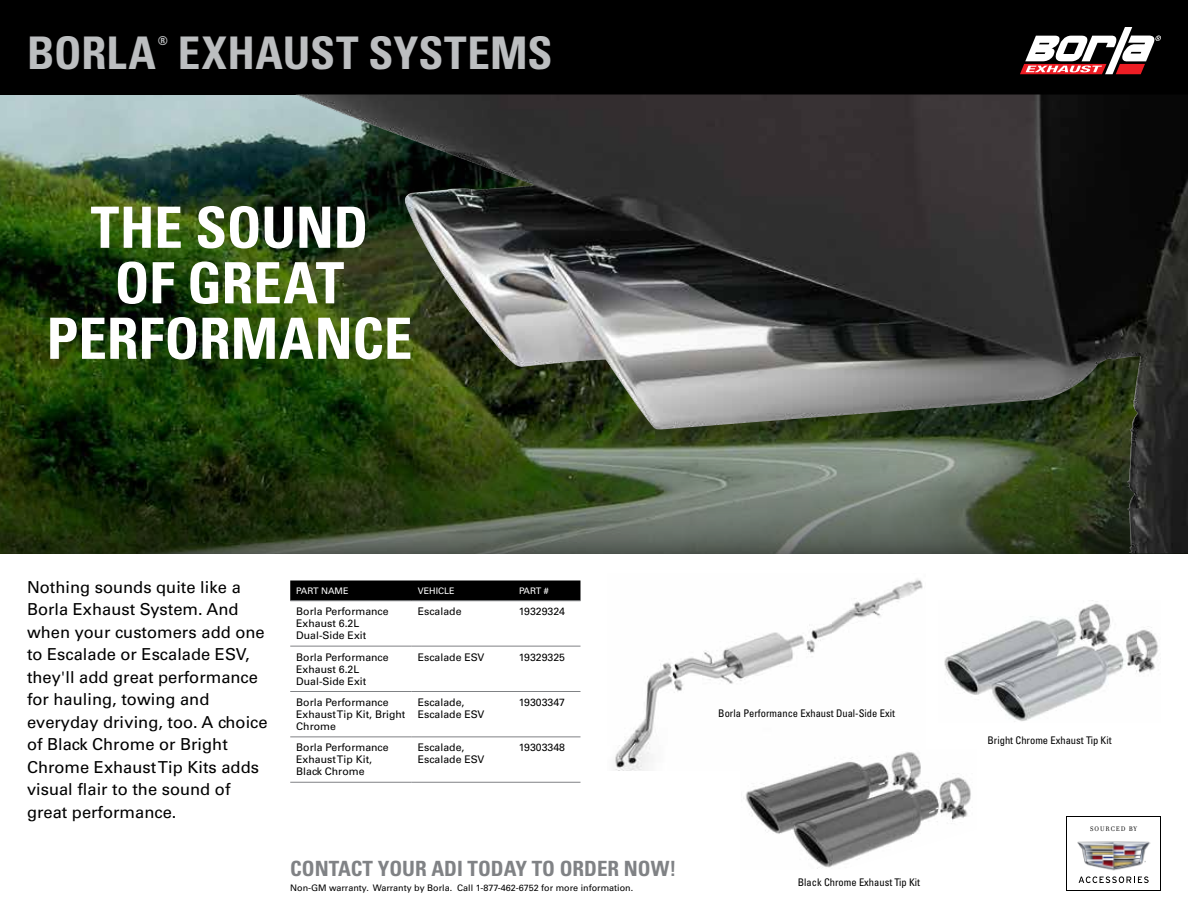
<style>
.page{position:relative;width:1188px;height:918px;background:#fff}
.page>*{position:absolute;margin:0;border:0;box-sizing:border-box;transform-origin:0 0}
.t1{font:700 condensed 57px/55.5px "Univers";color:#fff;text-align:center}
.t2{font:700 condensed 45px "Univers";color:#bcbec0}
.t3{font:700 condensed 21px "Univers";color:#808285}
.t4{font:16.5px/22.5px "Univers";color:#000}
.t5{font:700 condensed 12.3px "Univers";color:#bcbec0}
.t6{font:10.5px/12px "Univers";color:#000}
.t7{font:condensed 10.5px "Univers";color:#000}
.t8{font:9px "Univers";color:#000}
.t9{font:9px "Univers";color:#fff}
.t10{font:7.2px "Filosofia OT";letter-spacing:.14em;color:#000}
</style>
<div class="page">
<img style="left:0;top:94px;width:295px;height:284px">
<div style="left:0;top:0;width:1188px;height:94px;background:#000"></div>
<svg style="left:0;top:378px;width:295px;height:176px;background:#172e07"></svg>
<img style="left:295px;top:94px;width:893px;height:460px">
<img style="left:615px;top:579px;width:308px;height:191px">
<img style="left:944px;top:603px;width:214px;height:119px">
<img style="left:741px;top:749px;width:230px;height:120px">
<div style="left:290px;top:580px;width:290px;height:20px;background:#000"></div>
<hr style="left:290px;top:600px;width:122px;height:1px;background:#808285">
<hr style="left:412px;top:600px;width:101px;height:1px;background:#808285">
<hr style="left:513px;top:600px;width:67px;height:1px;background:#808285">
<hr style="left:290px;top:646px;width:122px;height:1px;background:#808285">
<hr style="left:412px;top:646px;width:101px;height:1px;background:#808285">
<hr style="left:513px;top:646px;width:67px;height:1px;background:#808285">
<hr style="left:290px;top:691px;width:122px;height:1px;background:#808285">
<hr style="left:412px;top:691px;width:101px;height:1px;background:#808285">
<hr style="left:513px;top:691px;width:67px;height:1px;background:#808285">
<hr style="left:290px;top:736px;width:122px;height:1px;background:#808285">
<hr style="left:412px;top:736px;width:101px;height:1px;background:#808285">
<hr style="left:513px;top:736px;width:67px;height:1px;background:#808285">
<hr style="left:290px;top:782px;width:122px;height:1px;background:#808285">
<hr style="left:412px;top:782px;width:101px;height:1px;background:#808285">
<hr style="left:513px;top:782px;width:67px;height:1px;background:#808285">
<svg style="left:1067px;top:817px;width:94px;height:74px"></svg>
<div style="left:1067px;top:818px;width:93px;height:72px;background:#fff"></div>
<img style="left:1077px;top:841px;width:73px;height:29px">
<svg style="left:1079px;top:876px;width:70px;height:7px"></svg>
<svg style="left:1020px;top:27px;width:141px;height:47px"></svg>
<h2 class="t2" style="left:27px;top:25px;width:131px">BORLA</h2>
<p class="t5" style="left:158px;top:33px;width:12px">®</p>
<h2 class="t2" style="left:178px;top:25px;width:376px">EXHAUST SYSTEMS</h2>
<h1 class="t1" style="left:47px;top:200px;width:367px">THE SOUND<br>OF GREAT<br>PERFORMANCE</h1>
<p class="t4" style="left:27px;top:576px;width:242px">Nothing sounds quite like a<br>Borla Exhaust System. And when your customers add one to Escalade or Escalade ESV, they'll add great performance for hauling, towing and everyday driving, too. A choice of Black Chrome or Bright<br>Chrome Exhaust Tip Kits adds visual flair to the sound of great performance.</p>
<p class="t9" style="left:296px;top:585px;width:54px">PART NAME</p>
<p class="t9" style="left:418px;top:585px;width:39px">VEHICLE</p>
<p class="t9" style="left:519px;top:585px;width:31px">PART #</p>
<p class="t6" style="left:296px;top:606px;width:94px">Borla Performance<br>Exhaust 6.2L<br>Dual-Side Exit</p>
<p class="t6" style="left:418px;top:606px;width:45px">Escalade</p>
<p class="t6" style="left:519px;top:606px;width:48px">19329324</p>
<p class="t6" style="left:296px;top:651px;width:94px">Borla Performance<br>Exhaust 6.2L<br>Dual-Side Exit</p>
<p class="t6" style="left:418px;top:651px;width:68px">Escalade ESV</p>
<p class="t6" style="left:519px;top:651px;width:48px">19329325</p>
<p class="t6" style="left:296px;top:696px;width:111px">Borla Performance<br>Exhaust Tip Kit, Bright<br>Chrome</p>
<p class="t6" style="left:418px;top:696px;width:68px">Escalade,<br>Escalade ESV</p>
<p class="t6" style="left:519px;top:696px;width:48px">19303347</p>
<p class="t6" style="left:296px;top:742px;width:94px">Borla Performance<br>Exhaust Tip Kit,<br>Black Chrome</p>
<p class="t6" style="left:418px;top:742px;width:68px">Escalade,<br>Escalade ESV</p>
<p class="t6" style="left:519px;top:742px;width:48px">19303348</p>
<h3 class="t3" style="left:290px;top:856px;width:388px">CONTACT YOUR ADI TODAY TO ORDER NOW!</h3>
<p class="t8" style="left:290px;top:882px;width:345px">Non-GM warranty. Warranty by Borla. Call 1-877-462-6752 for more information.</p>
<p class="t7" style="left:718px;top:707px;width:178px">Borla Performance Exhaust Dual-Side Exit</p>
<p class="t7" style="left:798px;top:875px;width:124px">Black Chrome Exhaust Tip Kit</p>
<p class="t7" style="left:988px;top:734px;width:126px">Bright Chrome Exhaust Tip Kit</p>
<p class="t10" style="left:1090px;top:825px;width:48px">SOURCED BY</p>
</div>
